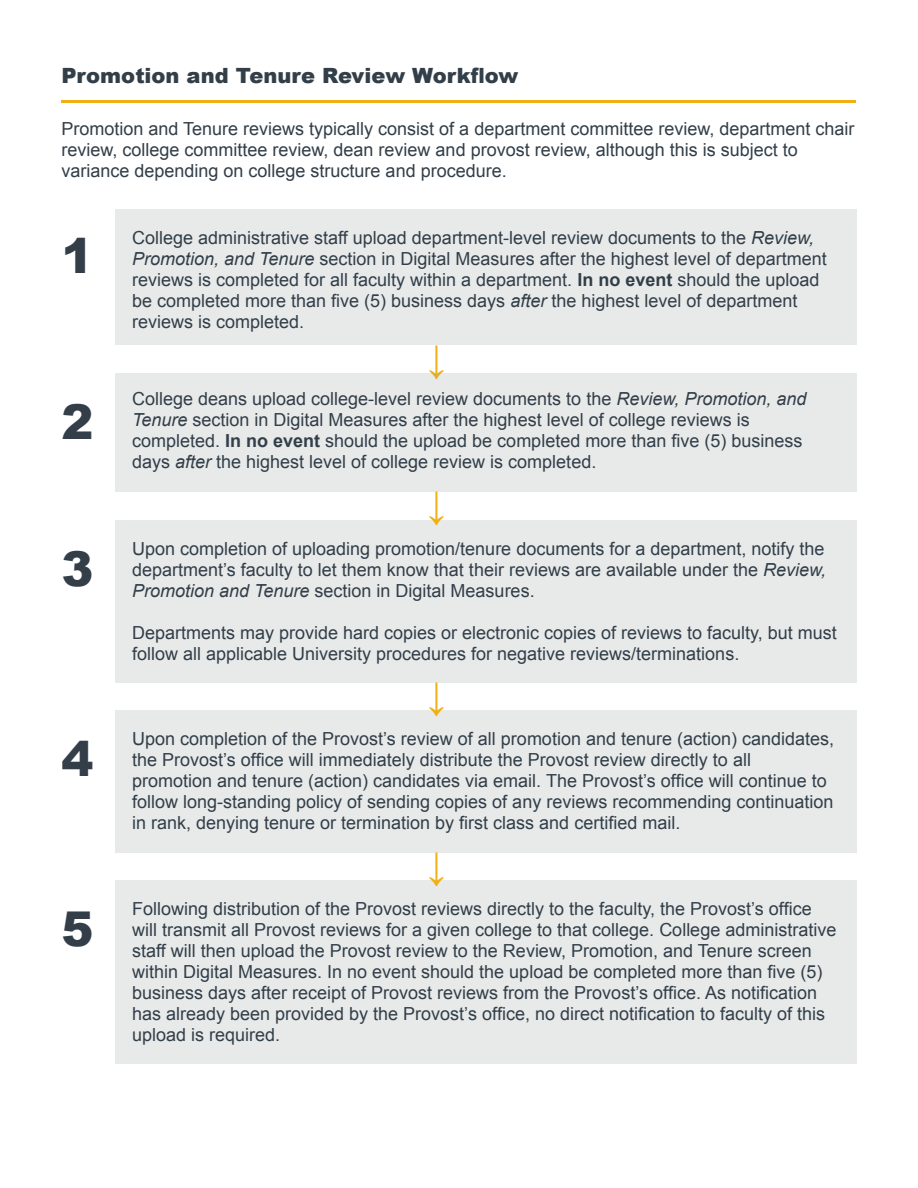
<style>
.page{position:relative;width:918px;height:1188px;background:#fff}
.page>*{position:absolute;margin:0;border:0;box-sizing:border-box;transform-origin:0 0}
.Section_Header{font:900 48px "Arial";color:#333e49}
.t1{font:700 39px "Arial";color:#f0af13}
.Section_Header-2{font:900 21px "Arial";color:#323e48}
.Body_Text{font:18px/21px "Arial";color:#323e48}
.s1{font-style:italic}
.s2{font-weight:700}
</style>
<div class="page">
<div style="left:115px;top:209px;width:741px;height:136px;background:#e8eaea"></div>
<hr style="left:62px;top:100px;width:794px;height:3px;background:#f0af13">
<div style="left:115px;top:373px;width:741px;height:118px;background:#e8eaea"></div>
<div style="left:115px;top:520px;width:741px;height:162px;background:#e8eaea"></div>
<div style="left:115px;top:710px;width:741px;height:143px;background:#e8eaea"></div>
<div style="left:115px;top:880px;width:741px;height:184px;background:#e8eaea"></div>
<h3 class="Section_Header-2" style="left:62px;top:60px;width:458px">Promotion and Tenure Review Workflow</h3>
<p class="Body_Text" style="left:62px;top:118px;width:795px">Promotion and Tenure reviews typically consist of a department committee review, department chair review, college committee review, dean review and provost review, although this is subject to</p>
<p class="Body_Text" style="left:62px;top:160px;width:447px">variance depending on college structure and procedure.</p>
<h3 class="Section_Header" style="left:62px;top:221px;width:34px">1</h3>
<h3 class="Section_Header" style="left:62px;top:387px;width:34px">2</h3>
<h3 class="Section_Header" style="left:62px;top:534px;width:34px">3</h3>
<h3 class="Section_Header" style="left:62px;top:724px;width:34px">4</h3>
<h3 class="Section_Header" style="left:62px;top:894px;width:34px">5</h3>
<p class="Body_Text" style="left:132px;top:227px;width:696px">College administrative staff upload department-level review documents to the <span class="s1">Review, Promotion, and Tenure</span> section in Digital Measures after the highest level of department reviews is completed for all faculty within a department. <span class="s2">In no event</span> should the upload be completed more than five (5) business days <span class="s1">after</span> the highest level of department reviews is completed.</p>
<h2 class="t1" style="left:427px;top:331px;width:21px">↓</h2>
<p class="Body_Text" style="left:132px;top:388px;width:676px">College deans upload college-level review documents to the <span class="s1">Review, Promotion, and Tenure</span> section in Digital Measures after the highest level of college reviews is completed. <span class="s2">In no event</span> should the upload be completed more than five (5) business days <span class="s1">after</span> the highest level of college review is completed.</p>
<h2 class="t1" style="left:427px;top:477px;width:21px">↓</h2>
<p class="Body_Text" style="left:132px;top:538px;width:694px">Upon completion of uploading promotion/tenure documents for a department, notify the</p>
<p class="Body_Text" style="left:132px;top:559px;width:696px">department’s faculty to let them know that their reviews are available under the <span class="s1">Review,<br>Promotion and Tenure</span> section in Digital Measures.</p>
<p class="Body_Text" style="left:132px;top:622px;width:706px">Departments may provide hard copies or electronic copies of reviews to faculty, but must follow all applicable University procedures for negative reviews/terminations.</p>
<h2 class="t1" style="left:427px;top:669px;width:21px">↓</h2>
<p class="Body_Text" style="left:132px;top:728px;width:704px">Upon completion of the Provost’s review of all promotion and tenure (action) candidates, the Provost’s office will immediately distribute the Provost review directly to all</p>
<p class="Body_Text" style="left:132px;top:770px;width:703px">promotion and tenure (action) candidates via email. The Provost’s office will continue to follow long-standing policy of sending copies of any reviews recommending continuation in rank, denying tenure or termination by first class and certified mail.</p>
<h2 class="t1" style="left:427px;top:839px;width:21px">↓</h2>
<p class="Body_Text" style="left:132px;top:898px;width:706px">Following distribution of the Provost reviews directly to the faculty, the Provost’s office will transmit all Provost reviews for a given college to that college. College administrative staff will then upload the Provost review to the Review, Promotion, and Tenure screen within Digital Measures. In no event should the upload be completed more than five (5) business days after receipt of Provost reviews from the Provost’s office. As notification has already been provided by the Provost’s office, no direct notification to faculty of this</p>
<p class="Body_Text" style="left:132px;top:1024px;width:150px">upload is required.</p>
</div>
